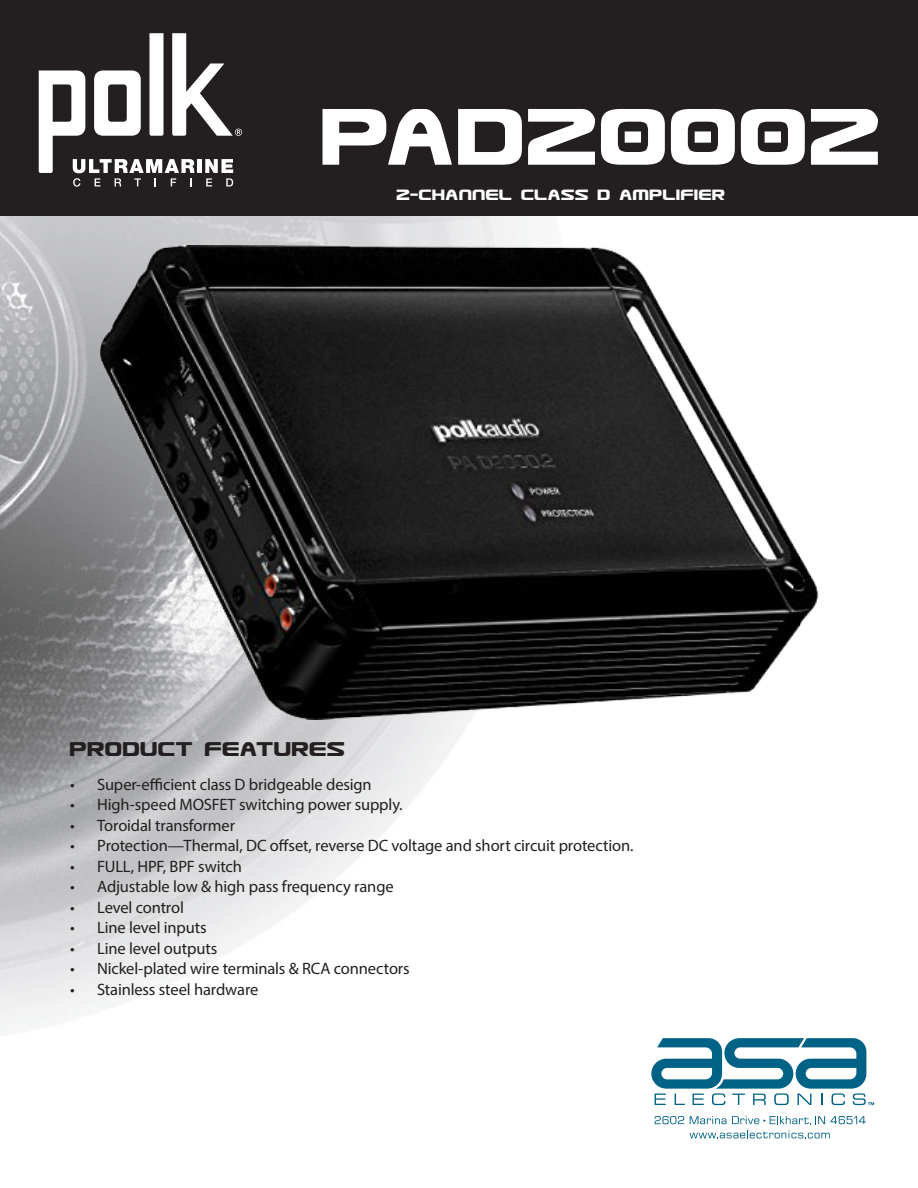
<style>
.page{position:relative;width:918px;height:1188px;background:#fff}
.page>*{position:absolute;margin:0;border:0;box-sizing:border-box;transform-origin:0 0}
.t1{font:96.15px "Usuzi";letter-spacing:-.015em;color:#fff}
.BULLETS{font:24px "Usuzi";letter-spacing:-.005em;color:#231f20}
.t2{font:18px "Usuzi";color:#fff}
.t3{font:16.5px "Myriad Pro";letter-spacing:-.01em;color:#231f20}
</style>
<div class="page">
<img style="left:0;top:216px;width:531px;height:819px">
<svg style="left:655px;top:1116px;width:29px;height:8px"></svg>
<svg style="left:690px;top:1116px;width:176px;height:22px"></svg>
<svg style="left:651px;top:1038px;width:223px;height:67px"></svg>
<div style="left:0;top:0;width:918px;height:216px;background:#231f20"></div>
<svg style="left:39px;top:33px;width:203px;height:154px"></svg>
<img style="left:95px;top:246px;width:724px;height:473px">
<p class="t1" style="left:322px;top:86px;width:564px">PAD20002</p>
<p class="t2" style="left:397px;top:185px;width:331px">2-CHANNEL CLASS D AMPLIFIER</p>
<p class="BULLETS" style="left:70px;top:737px;width:277px">PRODUCT FEATURES</p>
<p class="t3" style="left:70px;top:774px;width:303px">• Super-efficient class D bridgeable design</p>
<p class="t3" style="left:70px;top:795px;width:334px">• High-speed MOSFET switching power supply.</p>
<p class="t3" style="left:70px;top:815px;width:166px">• Toroidal transformer</p>
<p class="t3" style="left:70px;top:836px;width:565px">• Protection—Thermal, DC offset, reverse DC voltage and short circuit protection.</p>
<p class="t3" style="left:70px;top:856px;width:173px">• FULL, HPF, BPF switch</p>
<p class="t3" style="left:70px;top:877px;width:325px">• Adjustable low &amp; high pass frequency range</p>
<p class="t3" style="left:70px;top:897px;width:115px">• Level control</p>
<p class="t3" style="left:70px;top:918px;width:138px">• Line level inputs</p>
<p class="t3" style="left:70px;top:938px;width:149px">• Line level outputs</p>
<p class="t3" style="left:70px;top:959px;width:341px">• Nickel-plated wire terminals &amp; RCA connectors</p>
<p class="t3" style="left:70px;top:979px;width:190px">• Stainless steel hardware</p>
</div>
